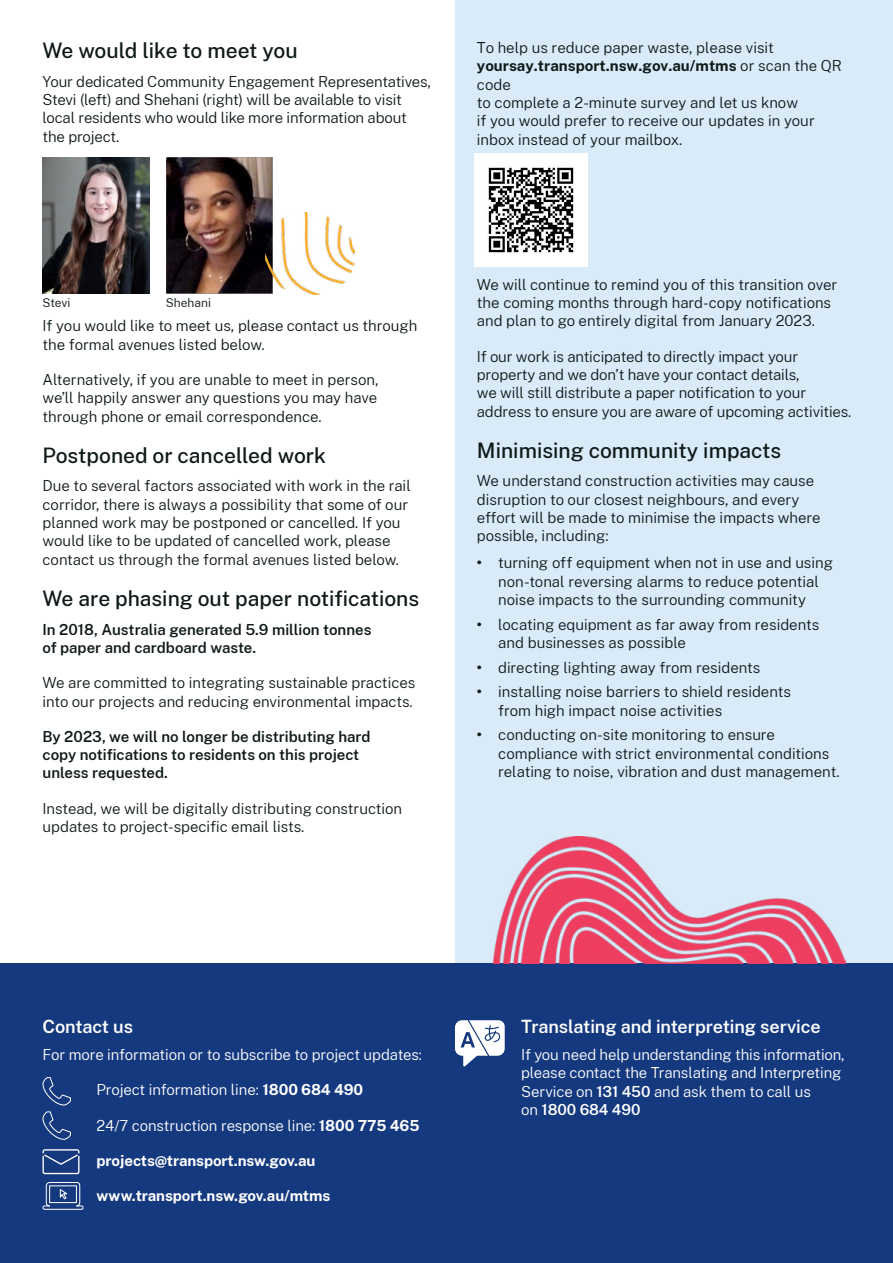
<style>
.page{position:relative;width:893px;height:1263px;background:#fff}
.page>*{position:absolute;margin:0;border:0;box-sizing:border-box;transform-origin:0 0}
.Heading_3__H3{font:500 21px "Public Sans NSW";color:#0f1a18}
.Body{font:500 21px "Public Sans NSW";color:#0f1a18}
.Heading_4_BLUE01{font:600 18px "Public Sans NSW";letter-spacing:-.005em;color:#fff}
.Body-2{font:300 15px/18.3px "Public Sans NSW";color:#0f1a18}
.Level_1_bullet{font:300 15px/18.3px "Public Sans NSW";color:#0f1a18}
.Body_Blue01{font:300 15px/18.3px "Public Sans NSW";letter-spacing:-.005em;color:#fff}
.Body-3{font:600 15px/18.3px "Public Sans NSW";color:#0f1a18}
.t1{font:700 15px "Public Sans NSW";letter-spacing:-.005em;color:#fff}
.t2{font:12px "Public Sans NSW";color:#252f2e}
.s1{font-weight:700}
.s2{font-weight:600}
</style>
<div class="page">
<div style="left:455px;top:0;width:438px;height:963px;background:#d9ebf9"></div>
<div style="left:0;top:963px;width:893px;height:300px;background:#15397f"></div>
<svg style="left:42px;top:1077px;width:29px;height:63px"></svg>
<svg style="left:42px;top:1149px;width:38px;height:26px"></svg>
<svg style="left:42px;top:1182px;width:42px;height:28px"></svg>
<svg style="left:455px;top:1020px;width:50px;height:46px"></svg>
<img style="left:43px;top:157px;width:106px;height:136px">
<img style="left:166px;top:157px;width:106px;height:136px">
<img style="left:494px;top:837px;width:351px;height:126px">
<img style="left:474px;top:153px;width:114px;height:114px">
<img style="left:266px;top:213px;width:89px;height:81px">
<h3 class="Heading_3__H3" style="left:43px;top:34px;width:257px">We would like to meet you</h3>
<p class="Body-2" style="left:43px;top:71px;width:390px">Your dedicated Community Engagement Representatives, Stevi (left) and Shehani (right) will be available to visit local residents who would like more information about the project.</p>
<p class="Body-2" style="left:477px;top:37px;width:367px">To help us reduce paper waste, please visit <span class="s1">yoursay.transport.nsw.gov.au/mtms</span> or scan the QR code<br>to complete a 2-minute survey and let us know<br>if you would prefer to receive our updates in your inbox instead of your mailbox.</p>
<p class="t2" style="left:43px;top:294px;width:30px">Stevi</p>
<p class="t2" style="left:166px;top:294px;width:47px">Shehani</p>
<p class="Body-2" style="left:43px;top:316px;width:376px">If you would like to meet us, please contact us through the formal avenues listed below.</p>
<p class="Body-2" style="left:43px;top:369px;width:338px;text-align:justify">Alternatively, if you are unable to meet in person, we’ll happily answer any questions you may have through phone or email correspondence.</p>
<h3 class="Heading_3__H3" style="left:43px;top:439px;width:285px">Postponed or cancelled work</h3>
<p class="Body-2" style="left:43px;top:476px;width:370px">Due to several factors associated with work in the rail corridor, there is always a possibility that some of our planned work may be postponed or cancelled. If you would like to be updated of cancelled work, please contact us through the formal avenues listed below.</p>
<h3 class="Heading_3__H3" style="left:43px;top:582px;width:378px">We are phasing out paper notifications</h3>
<p class="Body-3" style="left:43px;top:619px;width:330px">In 2018, Australia generated 5.9 million tonnes of paper and cardboard waste.</p>
<p class="Body-2" style="left:43px;top:673px;width:374px">We are committed to integrating sustainable practices into our projects and reducing environmental impacts.</p>
<p class="Body-3" style="left:43px;top:726px;width:329px">By 2023, we will no longer be distributing hard copy notifications to residents on this project unless requested.</p>
<p class="Body-2" style="left:43px;top:798px;width:361px">Instead, we will be digitally distributing construction updates to project-specific email lists.</p>
<p class="Body-2" style="left:477px;top:274px;width:362px">We will continue to remind you of this transition over the coming months through hard-copy notifications and plan to go entirely digital from January 2023.</p>
<p class="Body-2" style="left:477px;top:346px;width:376px">If our work is anticipated to directly impact your property and we don’t have your contact details,<br>we will still distribute a paper notification to your address to ensure you are aware of upcoming activities.</p>
<p class="Body" style="left:477px;top:435px;width:306px">Minimising community impacts</p>
<p class="Body-2" style="left:477px;top:471px;width:345px">We understand construction activities may cause disruption to our closest neighbours, and every effort will be made to minimise the impacts where possible, including:</p>
<p class="Level_1_bullet" style="left:477px;top:553px;width:358px;text-align:center"><span class="s1">•</span> turning off equipment when not in use and using non-tonal reversing alarms to reduce potential noise impacts to the surrounding community</p>
<p class="Level_1_bullet" style="left:498px;top:614px;width:323px;text-indent:-21px"><span class="s1">•</span> locating equipment as far away from residents and businesses as possible</p>
<p class="Level_1_bullet" style="left:477px;top:657px;width:285px"><span class="s1">•</span> directing lighting away from residents</p>
<p class="Level_1_bullet" style="left:498px;top:682px;width:294px;text-indent:-21px"><span class="s1">•</span> installing noise barriers to shield residents from high impact noise activities</p>
<p class="Level_1_bullet" style="left:498px;top:725px;width:343px;text-indent:-21px"><span class="s1">•</span> conducting on-site monitoring to ensure compliance with strict environmental conditions relating to noise, vibration and dust management.</p>
<p class="Heading_4_BLUE01" style="left:43px;top:1013px;width:92px">Contact us</p>
<p class="Body_Blue01" style="left:43px;top:1044px;width:381px">For more information or to subscribe to project updates:</p>
<p class="Body_Blue01" style="left:97px;top:1080px;width:268px">Project information line: <span class="s1">1800 684 490</span></p>
<p class="Body_Blue01" style="left:97px;top:1115px;width:324px">24/7 construction response line: <span class="s1">1800 775 465</span></p>
<p class="t1" style="left:97px;top:1149px;width:220px">projects@transport.nsw.gov.au</p>
<p class="t1" style="left:97px;top:1184px;width:235px">www.transport.nsw.gov.au/mtms</p>
<p class="Heading_4_BLUE01" style="left:521px;top:1013px;width:301px">Translating and interpreting service</p>
<p class="Body_Blue01" style="left:521px;top:1044px;width:325px">If you need help understanding this information, please contact the Translating and Interpreting Service on <span class="s2">131 450</span> and ask them to call us<br>on <span class="s2">1800 684 490</span></p>
</div>
